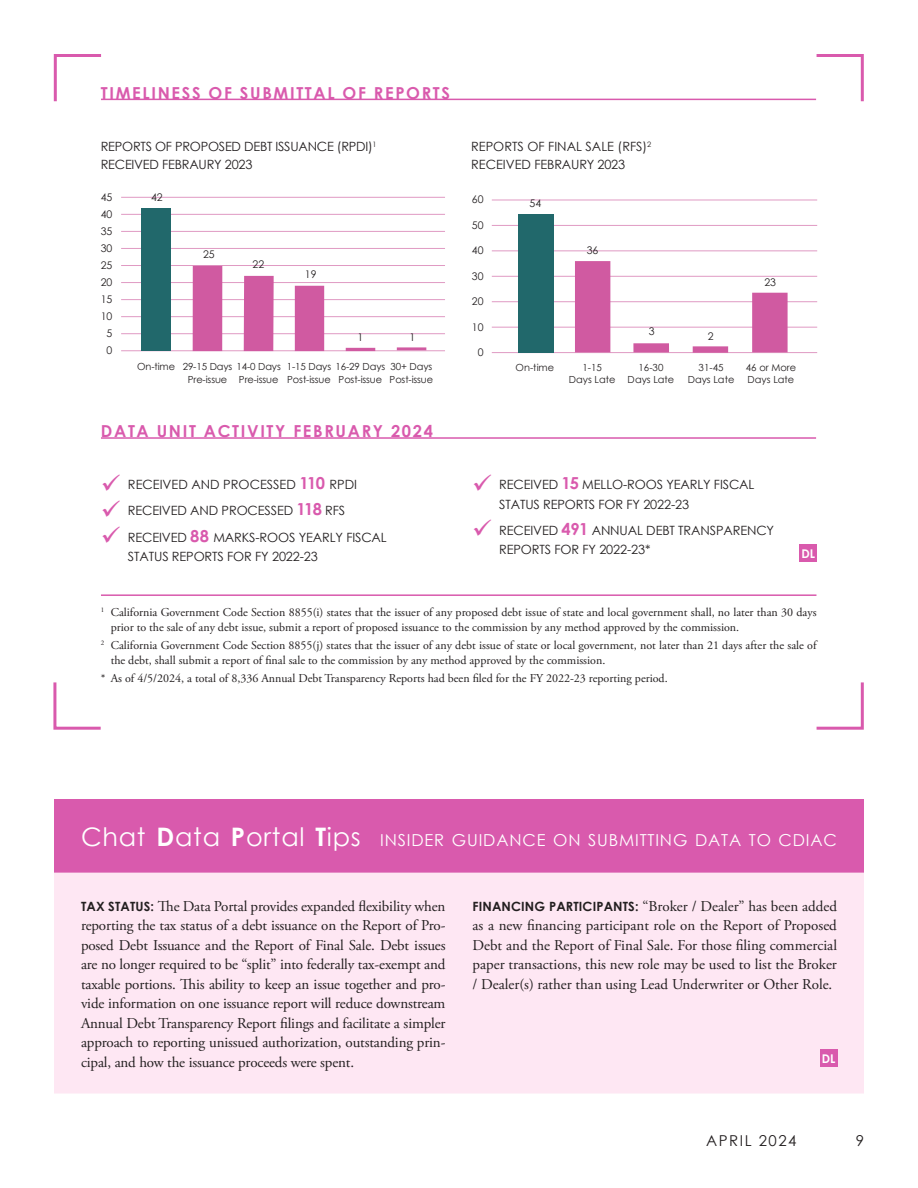
<style>
.page{position:relative;width:918px;height:1188px;background:#fff}
.page>*{position:absolute;margin:0;border:0;box-sizing:border-box;transform-origin:0 0}
.M_Save_the_Date_Subhead_1{font:700 16.5px "Century Gothic";letter-spacing:.1em;color:#d95aad}
.M_Head{font:16.5px "Century Gothic";letter-spacing:.05em;color:#fff}
.M_Body{font:15px/19.5px "Adobe Garamond Pro";color:#231f20;text-align:justify}
.t1{font:15px "Century Gothic";letter-spacing:.1em;color:#231f20}
.M_Figure_Name{font:12.75px/19.5px "Century Gothic";letter-spacing:-.01em;color:#231f20}
.M_Footnote_2{font:12px/14.4px "Adobe Garamond Pro";color:#231f20}
.M_Footnote{font:12px/14.4px "Adobe Garamond Pro";color:#231f20}
.t2{font:700 12px "Century Gothic";color:#fff}
.t3{font:10.5px/17px "Century Gothic";color:#231f20}
.t4{font:9.75px/11.7px "Century Gothic";letter-spacing:-.01em;color:#231f20;text-align:center}
.s1{color:#d95aad}
.s2{font-weight:700;font-size:16.5px;color:#d95aad}
.s3{font-size:25.5px}
.s4{font-weight:700;font-size:25.5px}
.s5{font-family:"Century Gothic";font-weight:700;font-size:12.75px}
</style>
<div class="page">
<svg style="left:53px;top:54px;width:51px;height:48px"></svg>
<svg style="left:814px;top:54px;width:50px;height:48px"></svg>
<svg style="left:816px;top:682px;width:48px;height:48px"></svg>
<svg style="left:53px;top:682px;width:48px;height:48px"></svg>
<hr style="left:101px;top:99px;width:715px;height:1px;background:#d95aad">
<hr style="left:101px;top:594px;width:715px;height:2px;background:#d95aad">
<hr style="left:101px;top:437px;width:715px;height:2px;background:#d95aad">
<hr style="left:121px;top:197px;width:324px;height:1px;background:#e09ac3">
<hr style="left:121px;top:350px;width:324px;height:1px;background:#e09ac3">
<hr style="left:121px;top:248px;width:324px;height:1px;background:#e09ac3">
<hr style="left:121px;top:214px;width:324px;height:1px;background:#e09ac3">
<hr style="left:121px;top:231px;width:324px;height:1px;background:#e09ac3">
<hr style="left:121px;top:265px;width:324px;height:1px;background:#e09ac3">
<hr style="left:121px;top:299px;width:324px;height:1px;background:#e09ac3">
<hr style="left:121px;top:316px;width:324px;height:1px;background:#e09ac3">
<hr style="left:121px;top:282px;width:324px;height:1px;background:#e09ac3">
<hr style="left:121px;top:333px;width:324px;height:1px;background:#e09ac3">
<div style="left:142px;top:209px;width:29px;height:142px;background:#21686b"></div>
<svg style="left:193px;top:266px;width:81px;height:85px"></svg>
<svg style="left:295px;top:286px;width:131px;height:65px"></svg>
<hr style="left:492px;top:352px;width:325px;height:1px;background:#e09ac3">
<hr style="left:492px;top:200px;width:325px;height:1px;background:#e09ac3">
<hr style="left:492px;top:301px;width:325px;height:1px;background:#e09ac3">
<hr style="left:492px;top:276px;width:325px;height:1px;background:#e09ac3">
<hr style="left:492px;top:327px;width:325px;height:1px;background:#e09ac3">
<hr style="left:492px;top:225px;width:325px;height:1px;background:#e09ac3">
<hr style="left:492px;top:250px;width:325px;height:1px;background:#e09ac3">
<svg style="left:575px;top:261px;width:213px;height:92px"></svg>
<div style="left:518px;top:214px;width:35px;height:138px;background:#21686b"></div>
<div style="left:800px;top:544px;width:17px;height:18px;background:#d95aad"></div>
<div style="left:54px;top:800px;width:810px;height:73px;background:#d95aad"></div>
<div style="left:54px;top:873px;width:810px;height:221px;background:#fee7f3"></div>
<div style="left:820px;top:1049px;width:18px;height:18px;background:#d95aad"></div>
<p class="M_Save_the_Date_Subhead_1" style="left:101px;top:80px;width:351px">TIMELINESS OF SUBMITTAL OF REPORTS</p>
<p class="M_Figure_Name" style="left:101px;top:138px;width:277px;line-height:18px">REPORTS OF PROPOSED DEBT ISSUANCE (RPDI)<sup>1<br></sup>RECEIVED FEBRAURY 2023</p>
<p class="M_Figure_Name" style="left:471px;top:138px;width:182px;line-height:18px">REPORTS OF FINAL SALE (RFS)<sup>2<br></sup>RECEIVED FEBRAURY 2023</p>
<p class="t3" style="left:101px;top:189px;width:13px">45</p>
<p class="t3" style="left:101px;top:206px;width:13px">40<br>35</p>
<p class="t3" style="left:101px;top:257px;width:13px">25</p>
<p class="t3" style="left:101px;top:291px;width:13px">15<br>10</p>
<p class="t3" style="left:101px;top:240px;width:13px">30</p>
<p class="t3" style="left:101px;top:274px;width:13px">20</p>
<p class="t3" style="left:107px;top:325px;width:7px">5</p>
<p class="t3" style="left:107px;top:342px;width:7px">0</p>
<p class="t3" style="left:151px;top:189px;width:13px">42</p>
<p class="t3" style="left:203px;top:246px;width:13px">25</p>
<p class="t3" style="left:253px;top:256px;width:13px">22</p>
<p class="t3" style="left:305px;top:266px;width:13px">19</p>
<p class="t3" style="left:358px;top:329px;width:7px">1</p>
<p class="t3" style="left:410px;top:329px;width:7px">1</p>
<p class="t3" style="left:472px;top:191px;width:13px">60</p>
<p class="t3" style="left:472px;top:216px;width:13px">50</p>
<p class="t3" style="left:472px;top:242px;width:13px">40</p>
<p class="t3" style="left:472px;top:267px;width:13px">30</p>
<p class="t3" style="left:472px;top:293px;width:13px">20</p>
<p class="t3" style="left:472px;top:318px;width:13px">10</p>
<p class="t3" style="left:478px;top:344px;width:7px">0</p>
<p class="t3" style="left:530px;top:194px;width:13px">54</p>
<p class="t3" style="left:587px;top:241px;width:13px">36</p>
<p class="t3" style="left:649px;top:322px;width:7px">3</p>
<p class="t3" style="left:708px;top:327px;width:7px">2</p>
<p class="t3" style="left:764px;top:273px;width:13px">23</p>
<p class="t4" style="left:137px;top:360px;width:145px;line-height:12.3px">On-time 29-15 Days 14-0 Days<br>Pre-issue</p>
<p class="t4" style="left:287px;top:360px;width:100px;line-height:12.3px;text-align:left">1-15 Days 16-29 Days<br>Post-issue</p>
<p class="t4" style="left:390px;top:360px;width:45px;line-height:12.3px;text-align:left">30+ Days<br>Post-issue</p>
<p class="t4" style="left:239px;top:373px;width:41px">Pre-issue</p>
<p class="t4" style="left:339px;top:373px;width:45px">Post-issue</p>
<p class="M_Save_the_Date_Subhead_1" style="left:101px;top:419px;width:333px">DATA UNIT ACTIVITY FEBRUARY 2024</p>
<p class="M_Figure_Name" style="left:101px;top:474px;width:258px"><span class="s1">✓</span> RECEIVED AND PROCESSED <span class="s2">110</span> RPDI</p>
<p class="M_Figure_Name" style="left:101px;top:501px;width:246px"><span class="s1">✓</span> RECEIVED AND PROCESSED <span class="s2">118</span> RFS</p>
<p class="M_Figure_Name" style="left:128px;top:527px;width:260px;text-indent:-27px"><span class="s1">✓</span> RECEIVED <span class="s2">88</span> MARKS-ROOS YEARLY FISCAL<br>STATUS REPORTS FOR FY 2022-23</p>
<p class="t4" style="left:516px;top:362px;width:40px">On-time</p>
<p class="t4" style="left:569px;top:362px;width:48px">1-15<br>Days Late</p>
<p class="t4" style="left:628px;top:362px;width:48px">16-30<br>Days Late</p>
<p class="t4" style="left:688px;top:362px;width:48px">31-45<br>Days Late</p>
<p class="t4" style="left:746px;top:362px;width:52px;text-align:left">46 or More<br>Days Late</p>
<p class="M_Figure_Name" style="left:499px;top:474px;width:257px;text-indent:-27px"><span class="s1">✓</span> RECEIVED <span class="s2">15</span> MELLO-ROOS YEARLY FISCAL<br>STATUS REPORTS FOR FY 2022-23</p>
<p class="M_Figure_Name" style="left:499px;top:520px;width:276px;text-indent:-27px"><span class="s1">✓</span> RECEIVED <span class="s2">491</span> ANNUAL DEBT TRANSPARENCY<br>REPORTS FOR FY 2022-23*</p>
<p class="t2" style="left:802px;top:544px;width:15px">DL</p>
<p class="M_Footnote" style="left:111px;top:606px;width:707px;text-indent:-10px"><sup>1</sup> California Government Code Section 8855(i) states that the issuer of any proposed debt issue of state and local government shall, no later than 30 days prior to the sale of any debt issue, submit a report of proposed issuance to the commission by any method approved by the commission.</p>
<p class="M_Footnote_2" style="left:111px;top:639px;width:707px;text-indent:-10px"><sup>2</sup> California Government Code Section 8855(j) states that the issuer of any debt issue of state or local government, not later than 21 days after the sale of the debt, shall submit a report of final sale to the commission by any method approved by the commission.</p>
<p class="M_Footnote_2" style="left:101px;top:672px;width:568px">* As of 4/5/2024, a total of 8,336 Annual Debt Transparency Reports had been filed for the FY 2022-23 reporting period.</p>
<p class="M_Head" style="left:81px;top:828px;width:758px"><span class="s3">Chat</span> <span class="s4">D</span><span class="s3">ata</span> <span class="s4">P</span><span class="s3">ortal</span> <span class="s4">T</span><span class="s3">ips</span> INSIDER GUIDANCE ON SUBMITTING DATA TO CDIAC</p>
<p class="M_Body" style="left:81px;top:897px;width:366px"><span class="s5">TAX STATUS:</span> The Data Portal provides expanded flexibility when reporting the tax status of a debt issuance on the Report of Pro&shy;posed Debt Issuance and the Report of Final Sale. Debt issues are no longer required to be “split” into federally tax-exempt and taxable portions. This ability to keep an issue together and pro&shy;vide information on one issuance report will reduce downstream Annual Debt Transparency Report filings and facilitate a simpler approach to reporting unissued authorization, outstanding prin&shy;cipal, and how the issuance proceeds were spent.</p>
<p class="M_Body" style="left:472px;top:897px;width:366px"><span class="s5">FINANCING PARTICIPANTS:</span> “Broker / Dealer” has been added as a new financing participant role on the Report of Proposed Debt and the Report of Final Sale. For those filing commercial paper transactions, this new role may be used to list the Broker / Dealer(s) rather than using Lead Underwriter or Other Role.</p>
<p class="t2" style="left:822px;top:1049px;width:15px">DL</p>
<p class="t1" style="left:706px;top:1130px;width:92px">APRIL 2024</p>
<p class="t1" style="left:856px;top:1130px;width:10px">9</p>
</div>
